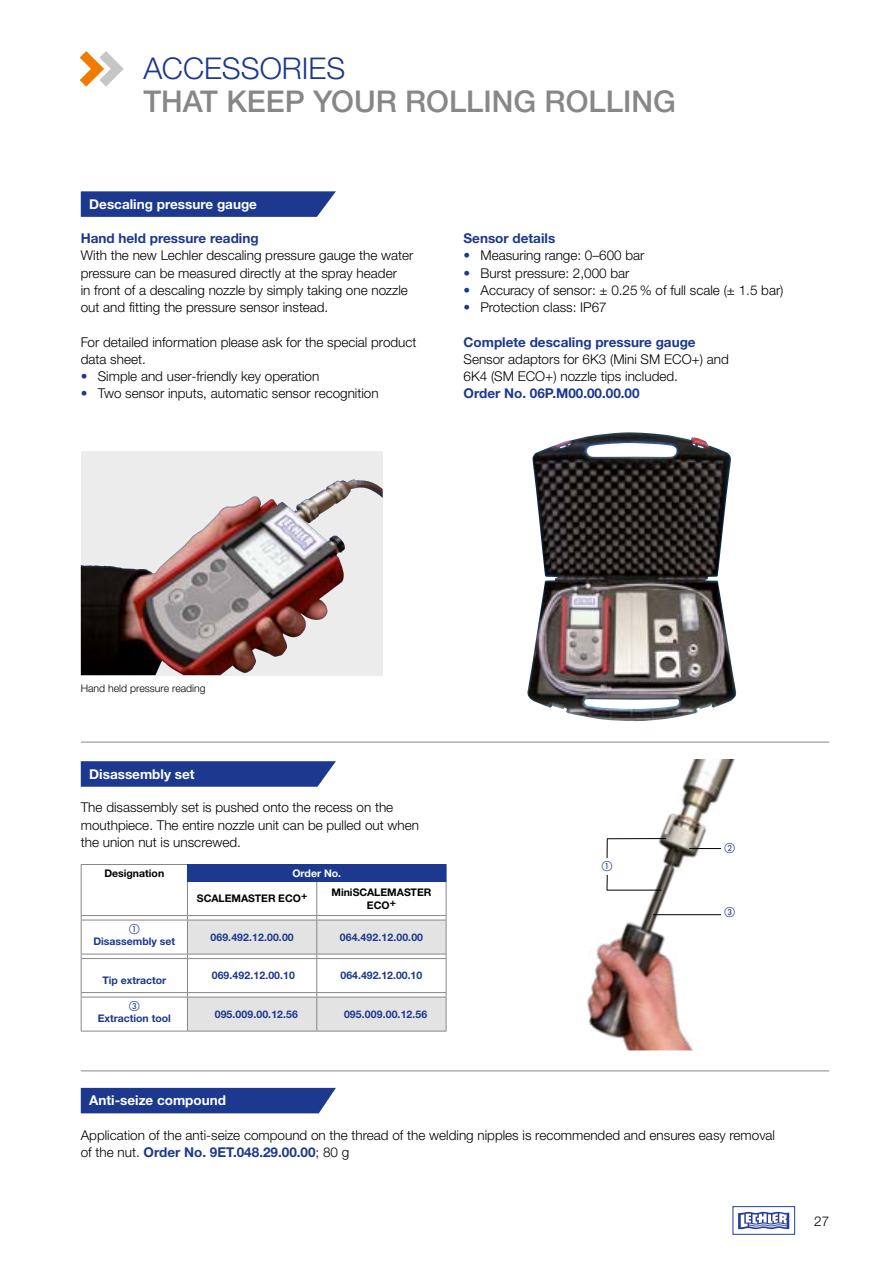
<style>
.page{position:relative;width:893px;height:1263px;background:#fff}
.page>*{position:absolute;margin:0;border:0;box-sizing:border-box;transform-origin:0 0}
.t1{font:500 30px "Helvetica Neue LTW1 G";color:#868786}
.t2{font:300 30px "Helvetica Neue LTW1 G";color:#1c388f}
.t3{font:300 13.5px/17.2px "Helvetica Neue LTW1 G";color:#000}
.t4{font:700 13.5px "Helvetica Neue LTW1 G";color:#1c388f}
.t5{font:700 13.5px "Helvetica Neue LTW1 G";color:#fff}
.t6{font:700 10.5px "Helvetica Neue LTW1 G";color:#1c388f}
.t7{font:700 10.5px/13.5px "Helvetica Neue LTW1 G";color:#000;text-align:center}
.t8{font:300 10.5px "Helvetica Neue LTW1 G";color:#000}
.t9{font:700 10.5px "Helvetica Neue LTW1 G";color:#fff}
.s1{color:#1c388f}
.s2{font-weight:700;color:#1c388f}
</style>
<div class="page">
<div style="left:732px;top:1206px;width:63px;height:29px;border:1px solid #263d9d"></div>
<svg style="left:738px;top:1211px;width:51px;height:18px"></svg>
<div style="left:81px;top:451px;width:302px;height:224px;background:#ececec"></div>
<img style="left:81px;top:479px;width:272px;height:196px">
<img style="left:527px;top:432px;width:209px;height:289px">
<img style="left:587px;top:759px;width:148px;height:291px">
<svg style="left:81px;top:191px;width:255px;height:26px;background:#284295"></svg>
<svg style="left:81px;top:761px;width:255px;height:26px;background:#284295"></svg>
<div style="left:81px;top:1088px;width:255px;height:25px;background:#1c388f"></div>
<div style="left:187px;top:864px;width:259px;height:17px;background:#1c388f"></div>
<hr style="left:81px;top:864px;width:106px;height:1px;background:#868786">
<svg style="left:81px;top:865px;width:1px;height:16px"></svg>
<hr style="left:81px;top:881px;width:1px;height:34px;background:#868786">
<hr style="left:187px;top:882px;width:1px;height:33px;background:#868786">
<hr style="left:316px;top:882px;width:1px;height:33px;background:#868786">
<hr style="left:446px;top:882px;width:1px;height:33px;background:#868786">
<hr style="left:81px;top:915px;width:106px;height:1px;background:#868786">
<hr style="left:187px;top:915px;width:130px;height:1px;background:#868786">
<hr style="left:317px;top:915px;width:129px;height:1px;background:#868786">
<hr style="left:81px;top:920px;width:106px;height:1px;background:#868786">
<hr style="left:81px;top:920px;width:1px;height:34px;background:#868786">
<hr style="left:81px;top:959px;width:1px;height:33px;background:#868786">
<hr style="left:81px;top:992px;width:106px;height:1px;background:#868786">
<hr style="left:81px;top:997px;width:106px;height:1px;background:#868786">
<hr style="left:81px;top:997px;width:1px;height:34px;background:#868786">
<hr style="left:81px;top:1031px;width:106px;height:1px;background:#868786">
<svg style="left:187px;top:916px;width:260px;height:115px"></svg>
<hr style="left:187px;top:997px;width:1px;height:34px;background:#868786">
<hr style="left:316px;top:997px;width:1px;height:34px;background:#868786">
<hr style="left:446px;top:997px;width:1px;height:34px;background:#868786">
<hr style="left:187px;top:920px;width:130px;height:1px;background:#868786">
<hr style="left:317px;top:920px;width:129px;height:1px;background:#868786">
<hr style="left:317px;top:992px;width:129px;height:1px;background:#868786">
<hr style="left:187px;top:997px;width:130px;height:1px;background:#868786">
<hr style="left:317px;top:997px;width:129px;height:1px;background:#868786">
<hr style="left:187px;top:1031px;width:130px;height:1px;background:#868786">
<hr style="left:317px;top:1031px;width:129px;height:1px;background:#868786">
<hr style="left:81px;top:954px;width:106px;height:1px;background:#868786">
<hr style="left:187px;top:954px;width:130px;height:1px;background:#868786">
<hr style="left:317px;top:954px;width:129px;height:1px;background:#868786">
<hr style="left:81px;top:958px;width:106px;height:1px;background:#868786">
<hr style="left:187px;top:958px;width:130px;height:1px;background:#868786">
<hr style="left:317px;top:958px;width:129px;height:1px;background:#868786">
<svg style="left:446px;top:865px;width:1px;height:16px"></svg>
<hr style="left:187px;top:881px;width:130px;height:1px;background:#1c388f">
<hr style="left:317px;top:881px;width:129px;height:1px;background:#1c388f">
<hr style="left:607px;top:838px;width:59px;height:1px;background:#000">
<hr style="left:607px;top:890px;width:55px;height:1px;background:#000">
<hr style="left:653px;top:914px;width:68px;height:1px;background:#000">
<hr style="left:689px;top:848px;width:32px;height:1px;background:#000">
<hr style="left:81px;top:742px;width:748px;height:1px;background:#868786">
<hr style="left:81px;top:1070px;width:748px;height:1px;background:#868786">
<svg style="left:80px;top:51px;width:44px;height:36px"></svg>
<svg style="left:602px;top:838px;width:10px;height:52px"></svg>
<svg style="left:724px;top:843px;width:11px;height:10px"></svg>
<svg style="left:724px;top:907px;width:11px;height:10px"></svg>
<h1 class="t2" style="left:144px;top:50px;width:203px">ACCESSORIES</h1>
<h1 class="t1" style="left:144px;top:83px;width:534px">THAT KEEP YOUR ROLLING ROLLING</h1>
<p class="t5" style="left:89px;top:196px;width:169px">Descaling pressure gauge</p>
<p class="t4" style="left:81px;top:230px;width:179px">Hand held pressure reading</p>
<p class="t3" style="left:81px;top:247px;width:334px">With the new Lechler descaling pressure gauge the water pressure can be measured directly at the spray header<br>in front of a descaling nozzle by simply taking one nozzle out and fitting the pressure sensor instead.</p>
<p class="t3" style="left:81px;top:333px;width:337px">For detailed information please ask for the special product data sheet.</p>
<p class="t3" style="left:81px;top:368px;width:240px"><span class="s1">•</span> Simple and user-friendly key operation</p>
<p class="t3" style="left:81px;top:385px;width:299px"><span class="s1">•</span> Two sensor inputs, automatic sensor recognition</p>
<p class="t4" style="left:463px;top:230px;width:93px">Sensor details</p>
<p class="t3" style="left:463px;top:247px;width:183px"><span class="s1">•</span> Measuring range: 0–600 bar</p>
<p class="t3" style="left:463px;top:264px;width:167px"><span class="s1">•</span> Burst pressure: 2,000 bar</p>
<p class="t3" style="left:463px;top:281px;width:322px"><span class="s1">•</span> Accuracy of sensor: ± 0.25 % of full scale (± 1.5 bar)</p>
<p class="t3" style="left:463px;top:299px;width:145px"><span class="s1">•</span> Protection class: IP67</p>
<p class="t4" style="left:463px;top:333px;width:234px">Complete descaling pressure gauge</p>
<p class="t3" style="left:463px;top:350px;width:267px">Sensor adaptors for 6K3 (Mini SM ECO+) and<br>6K4 (SM ECO+) nozzle tips included.</p>
<p class="t4" style="left:463px;top:385px;width:178px">Order No. 06P.M00.00.00.00</p>
<p class="t8" style="left:81px;top:682px;width:126px">Hand held pressure reading</p>
<p class="t5" style="left:89px;top:766px;width:107px">Disassembly set</p>
<p class="t3" style="left:81px;top:799px;width:340px">The disassembly set is pushed onto the recess on the mouthpiece. The entire nozzle unit can be pulled out when the union nut is unscrewed.</p>
<p class="t7" style="left:104px;top:866px;width:61px">Designation</p>
<p class="t9" style="left:292px;top:866px;width:50px">Order No.</p>
<p class="t7" style="left:197px;top:892px;width:112px">SCALEMASTER ECO+</p>
<p class="t7" style="left:331px;top:885px;width:101px">MiniSCALEMASTER<br>ECO+</p>
<p class="t6" style="left:93px;top:935px;width:83px">Disassembly set</p>
<p class="t6" style="left:210px;top:930px;width:85px">069.492.12.00.00</p>
<p class="t6" style="left:340px;top:930px;width:85px">064.492.12.00.00</p>
<p class="t6" style="left:102px;top:973px;width:65px">Tip extractor</p>
<p class="t6" style="left:98px;top:1012px;width:75px">Extraction tool</p>
<p class="t6" style="left:212px;top:969px;width:85px">069.492.12.00.10</p>
<p class="t6" style="left:341px;top:969px;width:83px">064.492.12.00.10</p>
<p class="t6" style="left:215px;top:1008px;width:85px">095.009.00.12.56</p>
<p class="t6" style="left:344px;top:1008px;width:85px">095.009.00.12.56</p>
<p class="t5" style="left:89px;top:1092px;width:138px">Anti-seize compound</p>
<p class="t3" style="left:81px;top:1127px;width:696px">Application of the anti-seize compound on the thread of the welding nipples is recommended and ensures easy removal of the nut. <span class="s2">Order No. 9ET.048.29.00.00</span>; 80 g</p>
<p class="t3" style="left:814px;top:1213px;width:17px">27</p>
</div>
